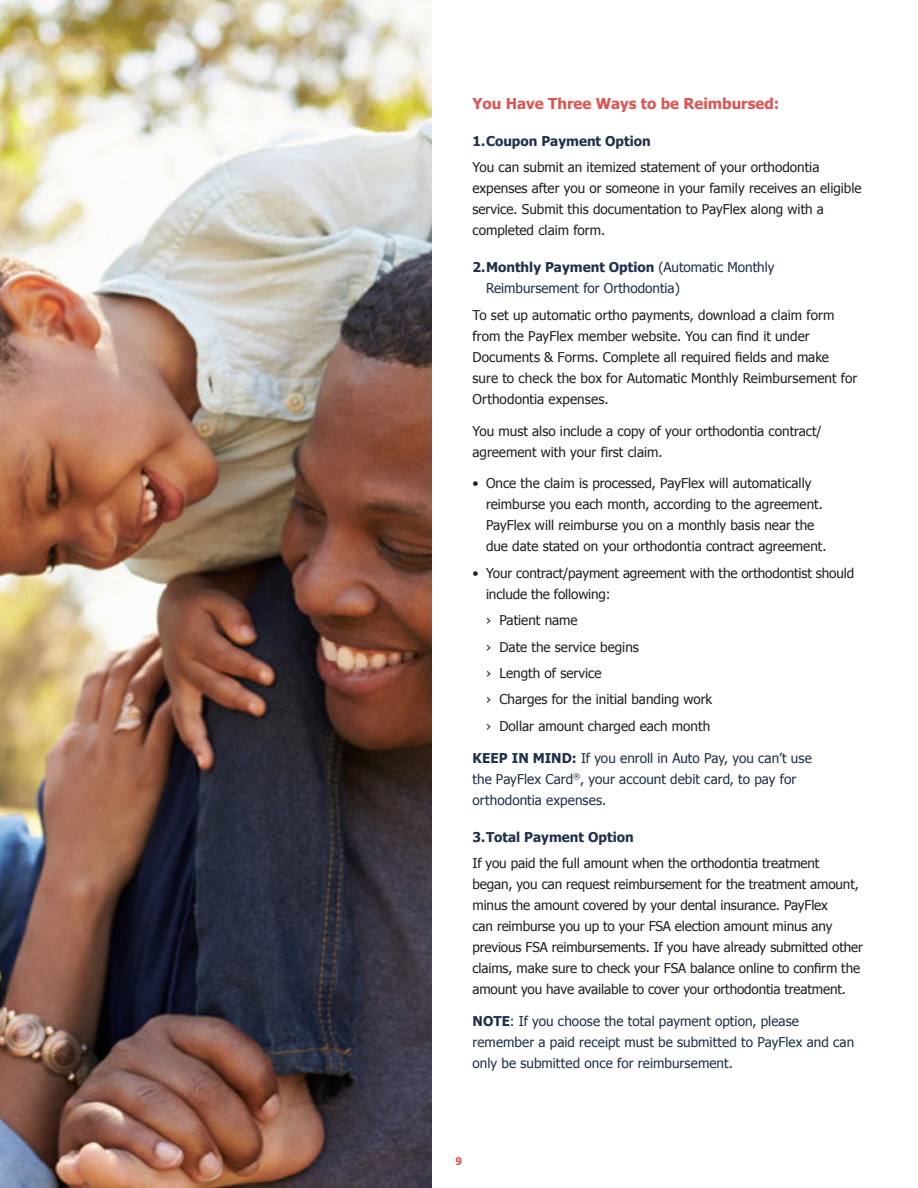
<style>
.page{position:relative;width:918px;height:1188px;background:#fff}
.page>*{position:absolute;margin:0;border:0;box-sizing:border-box;transform-origin:0 0}
.Body_Headline{font:700 15px "Tahoma";color:#dc5552}
.Body{font:13.5px/21px "Tahoma";color:#231f20}
.Body-2{font:13.5px/21px "Tahoma";letter-spacing:.005em;color:#1f2f4c}
.t1{font:700 13.5px "Tahoma";color:#1f2f4c}
.t2{font:700 10.5px "Tahoma";color:#dc5552}
.s1{font-weight:700}
</style>
<div class="page">
<img style="left:0;top:0;width:432px;height:1188px">
<p class="Body_Headline" style="left:472px;top:93px;width:308px">You Have Three Ways to be Reimbursed:</p>
<p class="t1" style="left:472px;top:131px;width:180px">1.Coupon Payment Option</p>
<p class="Body" style="left:472px;top:156px;width:391px">You can submit an itemized statement of your orthodontia expenses after you or someone in your family receives an eligible service. Submit this documentation to PayFlex along with a completed claim form.</p>
<p class="Body-2" style="left:486px;top:256px;width:290px;text-indent:-14px"><span class="s1">2.Monthly Payment Option</span> (Automatic Monthly<br>Reimbursement for Orthodontia)</p>
<p class="Body" style="left:472px;top:304px;width:386px">To set up automatic ortho payments, download a claim form from the PayFlex member website. You can find it under Documents &amp; Forms. Complete all required fields and make sure to check the box for Automatic Monthly Reimbursement for Orthodontia expenses.</p>
<p class="Body" style="left:472px;top:420px;width:351px">You must also include a copy of your orthodontia contract/ agreement with your first claim.</p>
<p class="Body" style="left:486px;top:472px;width:342px;text-indent:-14px">• Once the claim is processed, PayFlex will automatically reimburse you each month, according to the agreement.<br>PayFlex will reimburse you on a monthly basis near the due date stated on your orthodontia contract agreement.</p>
<p class="Body" style="left:486px;top:562px;width:370px;text-indent:-14px">• Your contract/payment agreement with the orthodontist should include the following:</p>
<p class="Body" style="left:486px;top:609px;width:93px">› Patient name</p>
<p class="Body" style="left:486px;top:636px;width:154px">› Date the service begins</p>
<p class="Body" style="left:486px;top:662px;width:117px">› Length of service</p>
<p class="Body" style="left:486px;top:688px;width:228px">› Charges for the initial banding work</p>
<p class="Body" style="left:486px;top:715px;width:226px">› Dollar amount charged each month</p>
<p class="Body-2" style="left:472px;top:747px;width:341px"><span class="s1">KEEP IN MIND:</span> If you enroll in Auto Pay, you can’t use the PayFlex Card<sup>®</sup>, your account debit card, to pay for orthodontia expenses.</p>
<p class="t1" style="left:472px;top:827px;width:163px">3.Total Payment Option</p>
<p class="Body" style="left:472px;top:852px;width:392px">If you paid the full amount when the orthodontia treatment<br>began, you can request reimbursement for the treatment amount, minus the amount covered by your dental insurance. PayFlex<br>can reimburse you up to your FSA election amount minus any previous FSA reimbursements. If you have already submitted other claims, make sure to check your FSA balance online to confirm the amount you have available to cover your orthodontia treatment.</p>
<p class="Body-2" style="left:472px;top:1010px;width:383px"><span class="s1">NOTE</span>: If you choose the total payment option, please remember a paid receipt must be submitted to PayFlex and can only be submitted once for reimbursement.</p>
<p class="t2" style="left:456px;top:1154px;width:8px">9</p>
</div>
